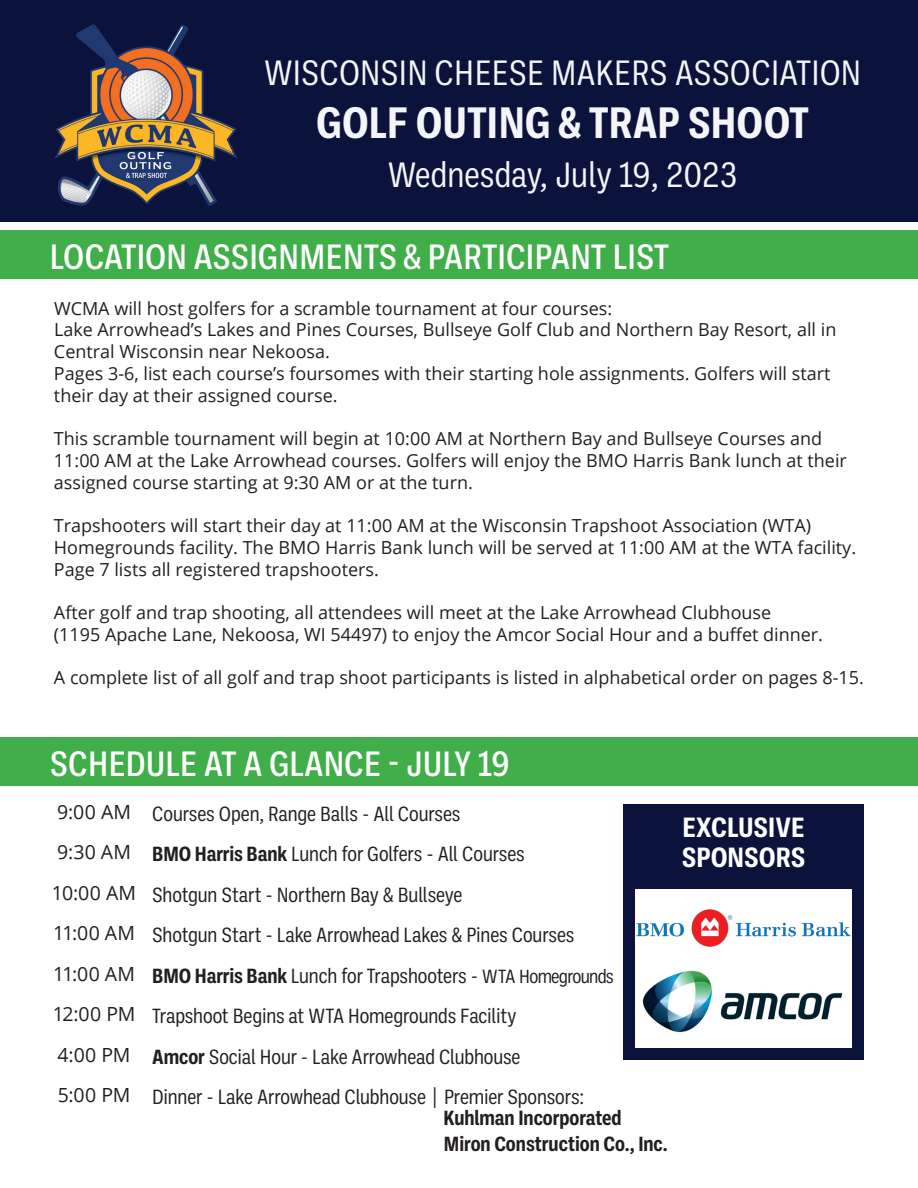
<style>
.page{position:relative;width:918px;height:1188px;background:#fff}
.page>*{position:absolute;margin:0;border:0;box-sizing:border-box;transform-origin:0 0}
.Title_2_-_Bold{font:700 45px "Ballinger Condensed";color:#f4f5f6}
.Title_Style{font:500 36px "Ballinger Condensed";color:#fff}
.Title_Style-2{font:36px "Ballinger Condensed";color:#f4f5f6}
.Title_2_-_Bold-2{font:700 28.5px "Ballinger Condensed";color:#fff}
.Paragraph_Style_1{font:21px/21px "Ballinger Condensed";letter-spacing:-.01em;color:#231f20}
.Paragraph_Style_1-2{font:700 21px "Ballinger Condensed";color:#231f20}
.Paragraph_Style_1-3{font:19.5px "Open Sans";letter-spacing:.01em;color:#231f20}
.t1{font:18px/21.8px "Open Sans";color:#231f20}
.s1{font-weight:700}
.s2{font-size:19.5px}
</style>
<div class="page">
<div style="left:0;top:0;width:918px;height:222px;background:#0b133d"></div>
<img style="left:55px;top:25px;width:182px;height:181px">
<div style="left:0;top:737px;width:918px;height:49px;background:#40ae49"></div>
<div style="left:0;top:230px;width:918px;height:49px;background:#40ae49"></div>
<div style="left:623px;top:804px;width:241px;height:255px;background:#0b133d"></div>
<div style="left:635px;top:889px;width:217px;height:159px;background:#fff"></div>
<img style="left:637px;top:910px;width:213px;height:37px">
<img style="left:642px;top:970px;width:201px;height:63px">
<p class="Title_Style-2" style="left:264px;top:53px;width:598px">WISCONSIN CHEESE MAKERS ASSOCIATION</p>
<p class="Title_2_-_Bold" style="left:316px;top:98px;width:494px">GOLF OUTING &amp; TRAP SHOOT</p>
<p class="Title_Style-2" style="left:388px;top:155px;width:351px">Wednesday, July 19, 2023</p>
<p class="Title_Style" style="left:50px;top:237px;width:621px">LOCATION ASSIGNMENTS &amp; PARTICIPANT LIST</p>
<p class="t1" style="left:54px;top:297px;width:784px">WCMA will host golfers for a scramble tournament at four courses:<br>Lake Arrowhead’s Lakes and Pines Courses, Bullseye Golf Club and Northern Bay Resort, all in<br>Central Wisconsin near Nekoosa.</p>
<p class="t1" style="left:54px;top:362px;width:778px">Pages 3-6, list each course’s foursomes with their starting hole assignments. Golfers will start their day at their assigned course.</p>
<p class="t1" style="left:54px;top:427px;width:794px">This scramble tournament will begin at 10:00 AM at Northern Bay and Bullseye Courses and<br>11:00 AM at the Lake Arrowhead courses. Golfers will enjoy the BMO Harris Bank lunch at their assigned course starting at 9:30 AM or at the turn.</p>
<p class="t1" style="left:54px;top:514px;width:804px">Trapshooters will start their day at 11:00 AM at the Wisconsin Trapshoot Association (WTA)<br>Homegrounds facility. The BMO Harris Bank lunch will be served at 11:00 AM at the WTA facility.<br>Page 7 lists all registered trapshooters.</p>
<p class="t1" style="left:54px;top:601px;width:719px">After golf and trap shooting, all attendees will meet at the Lake Arrowhead Clubhouse</p>
<p class="t1" style="left:54px;top:623px;width:771px">(1195 Apache Lane, Nekoosa, WI 54497) to enjoy the Amcor Social Hour and a buffet dinner.</p>
<p class="t1" style="left:54px;top:667px;width:812px">A complete list of all golf and trap shoot participants is listed in alphabetical order on pages 8-15.</p>
<p class="Title_Style" style="left:50px;top:744px;width:462px">SCHEDULE AT A GLANCE - JULY 19</p>
<p class="Paragraph_Style_1-3" style="left:57px;top:798px;width:76px">9:00 AM</p>
<p class="Paragraph_Style_1" style="left:152px;top:803px;width:310px">Courses Open, Range Balls - All Courses</p>
<p class="Paragraph_Style_1-3" style="left:57px;top:839px;width:76px">9:30 AM</p>
<p class="Paragraph_Style_1" style="left:152px;top:844px;width:374px"><span class="s1">BMO Harris Bank</span> Lunch for Golfers - All Courses</p>
<p class="Paragraph_Style_1-3" style="left:52px;top:879px;width:86px">10:00 AM</p>
<p class="Paragraph_Style_1" style="left:152px;top:884px;width:312px">Shotgun Start - Northern Bay &amp; Bullseye</p>
<p class="Paragraph_Style_1-3" style="left:53px;top:920px;width:84px">11:00 AM</p>
<p class="Paragraph_Style_1" style="left:152px;top:925px;width:424px">Shotgun Start - Lake Arrowhead Lakes &amp; Pines Courses</p>
<p class="Paragraph_Style_1-3" style="left:53px;top:960px;width:84px">11:00 AM</p>
<p class="Paragraph_Style_1" style="left:152px;top:965px;width:463px"><span class="s1">BMO Harris Bank</span> Lunch for Trapshooters - <span class="s2">WTA Homegrounds</span></p>
<p class="Paragraph_Style_1-3" style="left:53px;top:1001px;width:84px">12:00 PM</p>
<p class="Paragraph_Style_1" style="left:152px;top:1006px;width:366px">Trapshoot Begins at WTA Homegrounds Facility</p>
<p class="Paragraph_Style_1-3" style="left:58px;top:1041px;width:74px">4:00 PM</p>
<p class="Paragraph_Style_1" style="left:152px;top:1046px;width:370px"><span class="s1">Amcor</span> Social Hour - Lake Arrowhead Clubhouse</p>
<p class="Paragraph_Style_1-3" style="left:58px;top:1082px;width:74px">5:00 PM</p>
<p class="Paragraph_Style_1" style="left:443px;top:1087px;width:180px;text-indent:-291px">Dinner - Lake Arrowhead Clubhouse | Premier Sponsors:<br><span class="s1">Kuhlman Incorporated</span></p>
<p class="Paragraph_Style_1-2" style="left:444px;top:1132px;width:225px">Miron Construction Co., Inc.</p>
<p class="Title_2_-_Bold-2" style="left:683px;top:812px;width:124px">EXCLUSIVE</p>
<p class="Title_2_-_Bold-2" style="left:682px;top:842px;width:125px">SPONSORS</p>
</div>
